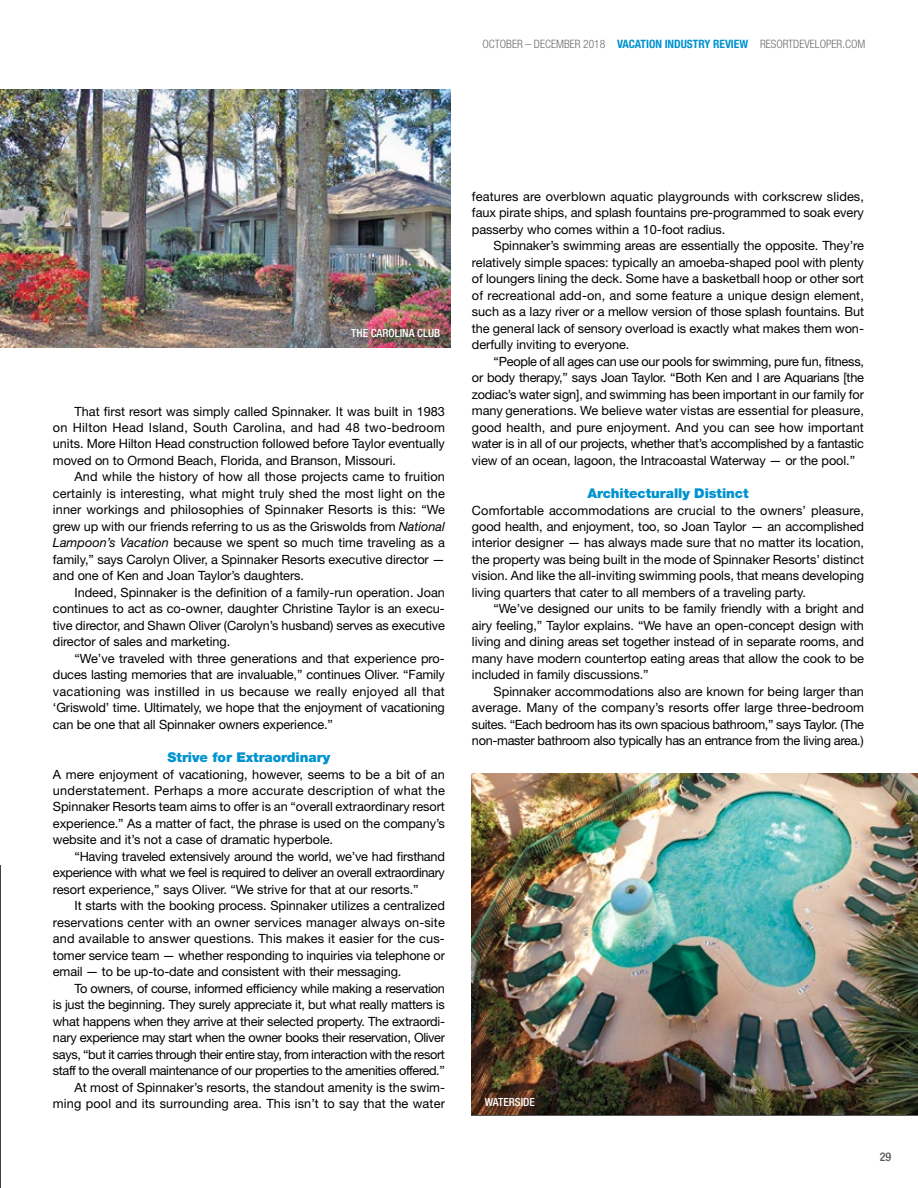
<style>
.page{position:relative;width:918px;height:1188px;background:#fff}
.page>*{position:absolute;margin:0;border:0;box-sizing:border-box;transform-origin:0 0}
.t1{font:900 13.5px "Helvetica Neue";letter-spacing:-.005em;color:#0093d0}
.t2{font:12.75px/16.5px "Helvetica Neue";letter-spacing:-.01em;color:#000;text-align:justify}
.t3{font:500 condensed 12px "Helvetica Neue";color:#58595b}
.t4{font:300 condensed 11.55px "Helvetica Neue";letter-spacing:-.005em;color:#6d6e71}
.t5{font:500 condensed 11.25px "Helvetica Neue";color:#fff}
.s1{font-weight:700;color:#0093d0}
.s2{font-style:italic}
</style>
<div class="page">
<svg style="left:0;top:903px;width:1px;height:285px"></svg>
<img style="left:472px;top:773px;width:446px;height:342px">
<img style="left:0;top:865px;width:1px;height:38px">
<img style="left:0;top:90px;width:451px;height:258px">
<p class="t4" style="left:483px;top:37px;width:384px">OCTOBER – DECEMBER 2018 <span class="s1">VACATION INDUSTRY REVIEW</span> RESORTDEVELOPER.COM</p>
<p class="t5" style="left:351px;top:326px;width:90px">THE CAROLINA CLUB</p>
<p class="t2" style="left:53px;top:403px;width:394px;text-indent:22px">That first resort was simply called Spinnaker. It was built in 1983 on Hilton Head Island, South Carolina, and had 48 two-bedroom units. More Hilton Head construction followed before Taylor eventually moved on to Ormond Beach, Florida, and Branson, Missouri.</p>
<p class="t2" style="left:53px;top:469px;width:394px;text-indent:22px">And while the history of how all those projects came to fruition certainly is interesting, what might truly shed the most light on the inner workings and philosophies of Spinnaker Resorts is this: “We grew up with our friends referring to us as the Griswolds from <span class="s2">National Lampoon’s Vacation</span> because we spent so much time traveling as a family,” says Carolyn Oliver, a Spinnaker Resorts executive director — and one of Ken and Joan Taylor’s daughters.</p>
<p class="t2" style="left:53px;top:584px;width:394px;text-indent:22px">Indeed, Spinnaker is the definition of a family-run operation. Joan continues to act as co-owner, daughter Christine Taylor is an execu&shy;tive director, and Shawn Oliver (Carolyn’s husband) serves as executive director of sales and marketing.</p>
<p class="t2" style="left:53px;top:650px;width:394px;text-indent:22px">“We’ve traveled with three generations and that experience pro&shy;duces lasting memories that are invaluable,” continues Oliver. “Family vacationing was instilled in us because we really enjoyed all that ‘Griswold’ time. Ultimately, we hope that the enjoyment of vacationing can be one that all Spinnaker owners experience.”</p>
<p class="t1" style="left:168px;top:749px;width:164px">Strive for Extraordinary</p>
<p class="t2" style="left:53px;top:766px;width:394px">A mere enjoyment of vacationing, however, seems to be a bit of an understatement. Perhaps a more accurate description of what the Spinnaker Resorts team aims to offer is an “overall extraordinary resort experience.” As a matter of fact, the phrase is used on the company’s website and it’s not a case of dramatic hyperbole.</p>
<p class="t2" style="left:53px;top:848px;width:394px;text-indent:22px">“Having traveled extensively around the world, we’ve had firsthand experience with what we feel is required to deliver an overall extraordinary resort experience,” says Oliver. “We strive for that at our resorts.”</p>
<p class="t2" style="left:53px;top:898px;width:394px;text-indent:22px">It starts with the booking process. Spinnaker utilizes a centralized reservations center with an owner services manager always on-site and available to answer questions. This makes it easier for the cus&shy;tomer service team — whether responding to inquiries via telephone or email — to be up-to-date and consistent with their messaging.</p>
<p class="t2" style="left:53px;top:980px;width:394px;text-align:right">To owners, of course, informed efficiency while making a reservation<br>is just the beginning. They surely appreciate it, but what really matters is what happens when they arrive at their selected property. The extraordi&shy;nary experience may start when the owner books their reservation, Oliver says, “but it carries through their entire stay, from interaction with the resort staff to the overall maintenance of our properties to the amenities offered.” At most of Spinnaker’s resorts, the standout amenity is the swim&shy;ming pool and its surrounding area. This isn’t to say that the water</p>
<p class="t2" style="left:472px;top:188px;width:394px">features are overblown aquatic playgrounds with corkscrew slides, faux pirate ships, and splash fountains pre-programmed to soak every passerby who comes within a 10-foot radius.</p>
<p class="t2" style="left:472px;top:238px;width:394px;text-indent:22px">Spinnaker’s swimming areas are essentially the opposite. They’re relatively simple spaces: typically an amoeba-shaped pool with plenty of loungers lining the deck. Some have a basketball hoop or other sort of recreational add-on, and some feature a unique design element, such as a lazy river or a mellow version of those splash fountains. But the general lack of sensory overload is exactly what makes them won&shy;derfully inviting to everyone.</p>
<p class="t2" style="left:472px;top:353px;width:394px;text-indent:22px">“People of all ages can use our pools for swimming, pure fun, fitness, or body therapy,” says Joan Taylor. “Both Ken and I are Aquarians [the zodiac’s water sign], and swimming has been important in our family for many generations. We believe water vistas are essential for pleasure, good health, and pure enjoyment. And you can see how important water is in all of our projects, whether that’s accomplished by a fantastic view of an ocean, lagoon, the Intracoastal Waterway — or the pool.”</p>
<p class="t1" style="left:587px;top:485px;width:163px">Architecturally Distinct</p>
<p class="t2" style="left:472px;top:502px;width:394px">Comfortable accommodations are crucial to the owners’ pleasure, good health, and enjoyment, too, so Joan Taylor — an accomplished interior designer — has always made sure that no matter its location, the property was being built in the mode of Spinnaker Resorts’ distinct vision. And like the all-inviting swimming pools, that means developing living quarters that cater to all members of a traveling party.</p>
<p class="t2" style="left:472px;top:601px;width:394px;text-indent:22px">“We’ve designed our units to be family friendly with a bright and airy feeling,” Taylor explains. “We have an open-concept design with living and dining areas set together instead of in separate rooms, and many have modern countertop eating areas that allow the cook to be included in family discussions.”</p>
<p class="t2" style="left:472px;top:683px;width:394px;text-indent:22px">Spinnaker accommodations also are known for being larger than average. Many of the company’s resorts offer large three-bedroom suites. “Each bedroom has its own spacious bathroom,” says Taylor. (The non-master bathroom also typically has an entrance from the living area.)</p>
<p class="t5" style="left:485px;top:1095px;width:51px">WATERSIDE</p>
<p class="t3" style="left:880px;top:1150px;width:13px">29</p>
</div>
